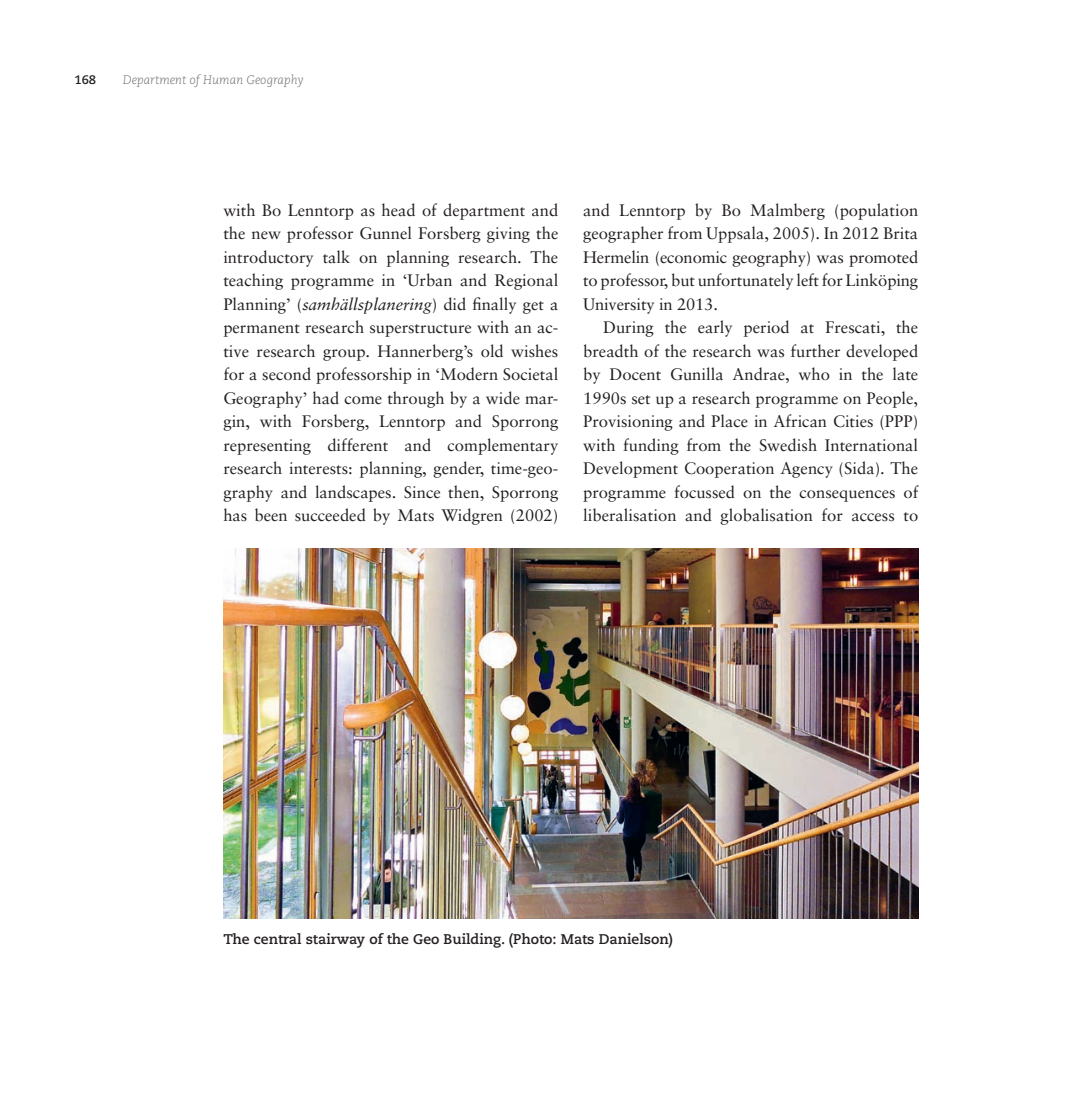
<style>
.page{position:relative;width:1092px;height:1117px;background:#fff}
.page>*{position:absolute;margin:0;border:0;box-sizing:border-box;transform-origin:0 0}
.t1{font:16.62px/23.4px "Sabon";color:#231f20;text-align:justify}
.t2{font:700 14px "Caecilia LT Std";color:#231f20}
.t3{font:italic 300 12.25px "Caecilia LT Std";color:#6c6d70}
.t4{font:700 12.25px "Caecilia LT Std";color:#231f20}
.s1{font-style:italic}
</style>
<div class="page">
<img style="left:223px;top:548px;width:695px;height:370px">
<p class="t4" style="left:74px;top:72px;width:23px">168</p>
<p class="t3" style="left:123px;top:73px;width:182px">Department of Human Geography</p>
<p class="t1" style="left:223px;top:198px;width:336px">with Bo Lenntorp as head of department and the new professor Gunnel Forsberg giving the introductory talk on planning research. The teaching programme in ‘Urban and Regional Planning’ (<span class="s1">samhällsplanering</span>) did finally get a permanent research superstructure with an ac&shy;tive research group. Hannerberg’s old wishes for a second professorship in ‘Modern Societal Geography’ had come through by a wide mar&shy;gin, with Forsberg, Lenntorp and Sporrong representing different and complementary research interests: planning, gender, time-geo&shy;graphy and landscapes. Since then, Sporrong has been succeeded by Mats Widgren (2002)</p>
<p class="t1" style="left:583px;top:198px;width:336px">and Lenntorp by Bo Malmberg (population geographer from Uppsala, 2005). In 2012 Brita Hermelin (economic geography) was promoted to professor, but unfortunately left for Linköping University in 2013.</p>
<p class="t1" style="left:583px;top:315px;width:336px;text-indent:20px">During the early period at Frescati, the breadth of the research was further developed by Docent Gunilla Andrae, who in the late 1990s set up a research programme on People, Provisioning and Place in African Cities (PPP) with funding from the Swedish International Development Cooperation Agency (Sida). The programme focussed on the consequences of liberalisation and globalisation for access to</p>
<p class="t2" style="left:223px;top:930px;width:451px">The central stairway of the Geo Building. (Photo: Mats Danielson)</p>
</div>
